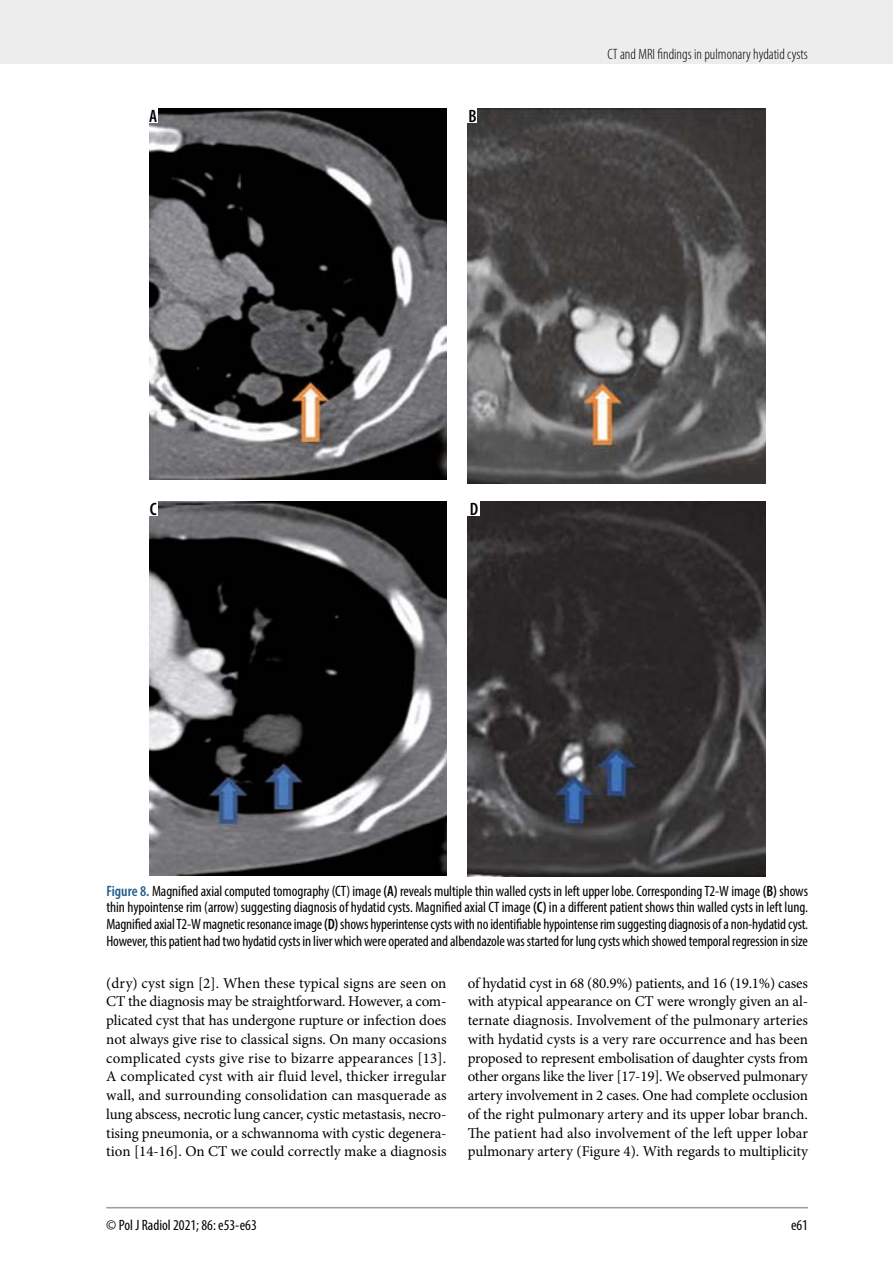
<style>
.page{position:relative;width:893px;height:1263px;background:#fff}
.page>*{position:absolute;margin:0;border:0;box-sizing:border-box;transform-origin:0 0}
.t1{font:600 condensed 18px "Myriad Pro";color:#000}
.t2{font:15px/18.8px "Minion Pro";letter-spacing:-.005em;color:#000;text-align:justify}
.t3{font:condensed 15px/16.5px "Myriad Pro";letter-spacing:-.01em;color:#000;text-align:justify}
.t4{font:300 condensed 15px "Myriad Pro";color:#000}
.s1{font-weight:600;color:#245d8c}
.s2{font-weight:600}
</style>
<div class="page">
<div style="left:0;top:0;width:893px;height:64px;background:#ededed"></div>
<hr style="left:106px;top:1207px;width:702px;height:1px;background:#9d9d9c">
<img style="left:149px;top:108px;width:298px;height:371px">
<img style="left:149px;top:502px;width:298px;height:373px">
<img style="left:468px;top:502px;width:298px;height:374px">
<img style="left:468px;top:108px;width:298px;height:375px">
<div style="left:148px;top:107px;width:10px;height:16px;background:#fff"></div>
<div style="left:148px;top:501px;width:10px;height:15px;background:#fff"></div>
<div style="left:468px;top:107px;width:9px;height:16px;background:#fff"></div>
<div style="left:468px;top:501px;width:12px;height:15px;background:#fff"></div>
<p class="t1" style="left:149px;top:105px;width:10px">A</p>
<p class="t1" style="left:150px;top:498px;width:8px">C</p>
<p class="t1" style="left:468px;top:105px;width:10px">B</p>
<p class="t4" style="left:607px;top:45px;width:202px">CT and MRI findings in pulmonary hydatid cysts</p>
<p class="t1" style="left:470px;top:498px;width:10px">D</p>
<p class="t3" style="left:106px;top:882px;width:703px"><span class="s1">Figure 8.</span> Magnified axial computed tomography (CT) image <span class="s2">(A)</span> reveals multiple thin walled cysts in left upper lobe. Corresponding T2-W image <span class="s2">(B)</span> shows thin hypointense rim (arrow) suggesting diagnosis of hydatid cysts. Magnified axial CT image <span class="s2">(C)</span> in a different patient shows thin walled cysts in left lung.<br>Magnified axial T2-W magnetic resonance image <span class="s2">(D)</span> shows hyperintense cysts with no identifiable hypointense rim suggesting diagnosis of a non-hydatid cyst.<br>However, this patient had two hydatid cysts in liver which were operated and albendazole was started for lung cysts which showed temporal regression in size</p>
<p class="t2" style="left:106px;top:973px;width:342px">(dry) cyst sign [2]. When these typical signs are seen on CT the diagnosis may be straightforward. However, a com&shy;plicated cyst that has undergone rupture or infection does not always give rise to classical signs. On many occasions complicated cysts give rise to bizarre appearances [13].<br>A complicated cyst with air fluid level, thicker irregular wall, and surrounding consolidation can masquerade as lung abscess, necrotic lung cancer, cystic metastasis, necro&shy;tising pneumonia, or a schwannoma with cystic degenera&shy;tion [14-16]. On CT we could correctly make a diagnosis</p>
<p class="t2" style="left:468px;top:973px;width:342px">of hydatid cyst in 68 (80.9%) patients, and 16 (19.1%) cases with atypical appearance on CT were wrongly given an al&shy;ternate diagnosis. Involvement of the pulmonary arteries with hydatid cysts is a very rare occurrence and has been proposed to represent embolisation of daughter cysts from other organs like the liver [17-19]. We observed pulmonary artery involvement in 2 cases. One had complete occlusion of the right pulmonary artery and its upper lobar branch.<br>The patient had also involvement of the left upper lobar pulmonary artery (Figure 4). With regards to multiplicity</p>
<p class="t3" style="left:106px;top:1216px;width:152px">© Pol J Radiol 2021; 86: e53-e63</p>
<p class="t3" style="left:791px;top:1216px;width:18px">e61</p>
</div>
